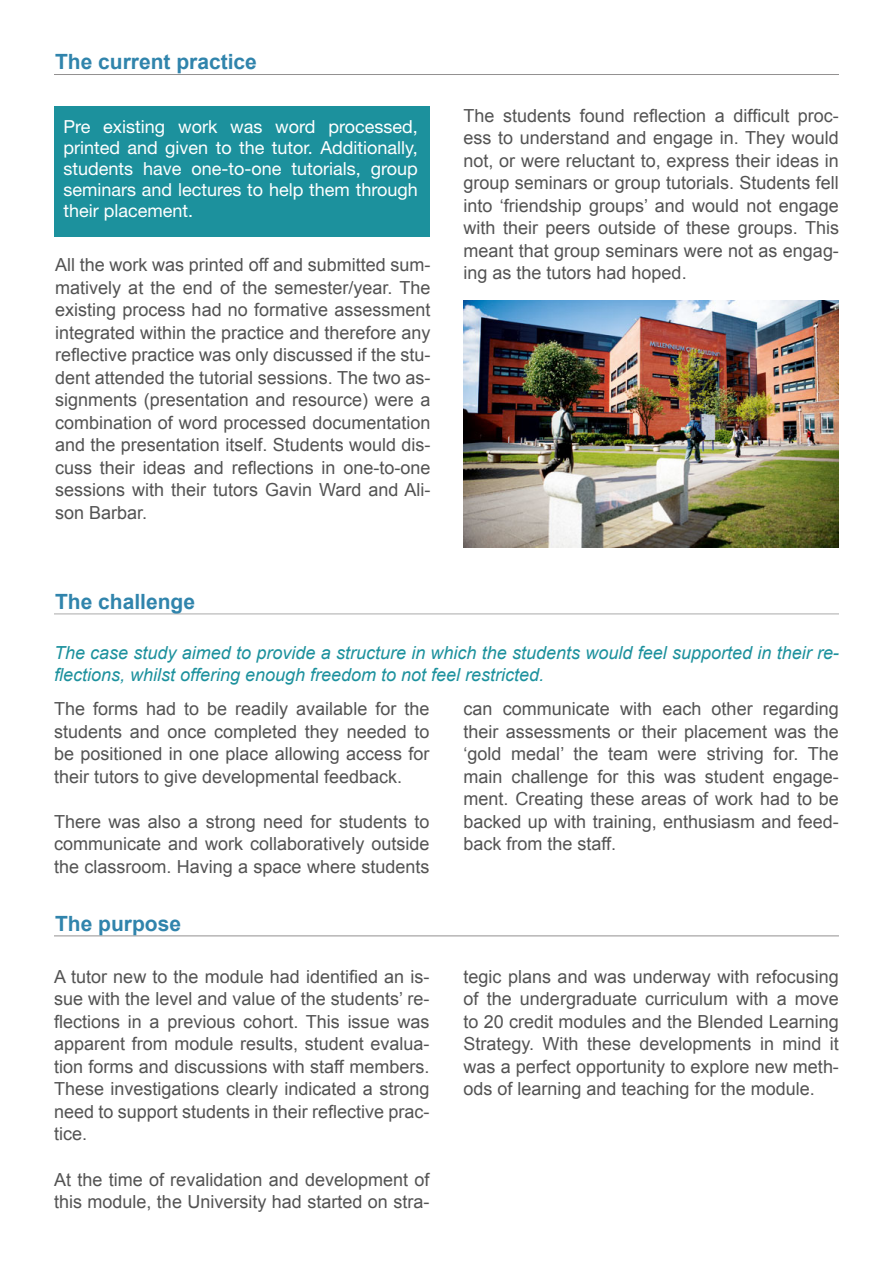
<style>
.page{position:relative;width:893px;height:1263px;background:#fff}
.page>*{position:absolute;margin:0;border:0;box-sizing:border-box;transform-origin:0 0}
.t1{font:700 21px "Arial";color:#3084ac}
.t2{font:18px/22.5px "Arial";color:#535353;text-align:justify}
.t3{font:18px/21px "Helvetica Neue LT Pro";color:#fff;text-align:justify}
.t4{font:italic 18px/21.6px "Arial";color:#1c919d}
</style>
<div class="page">
<hr style="left:54px;top:74px;width:785px;height:1px;background:#231f20">
<img style="left:463px;top:301px;width:376px;height:247px">
<hr style="left:54px;top:613px;width:785px;height:1px;background:#535353">
<div style="left:54px;top:106px;width:375px;height:131px;background:#1c919d"></div>
<hr style="left:54px;top:935px;width:785px;height:1px;background:#231f20">
<p class="t1" style="left:55px;top:48px;width:203px">The current practice</p>
<p class="t3" style="left:63px;top:116px;width:356px">Pre existing work was word processed, printed and given to the tutor. Additionally, students have one-to-one tutorials, group seminars and lectures to help them through their placement.</p>
<p class="t2" style="left:55px;top:254px;width:377px">All the work was printed off and submitted sum&shy;matively at the end of the semester/year. The existing process had no formative assessment integrated within the practice and therefore any reflective practice was only discussed if the stu&shy;dent attended the tutorial sessions. The two as&shy;signments (presentation and resource) were a combination of word processed documentation and the presentation itself. Students would dis&shy;cuss their ideas and reflections in one-to-one sessions with their tutors Gavin Ward and Ali&shy;son Barbar.</p>
<p class="t2" style="left:463px;top:104px;width:377px">The students found reflection a difficult proc&shy;ess to understand and engage in. They would not, or were reluctant to, express their ideas in group seminars or group tutorials. Students fell into ‘friendship groups’ and would not engage with their peers outside of these groups. This meant that group seminars were not as engag&shy;ing as the tutors had hoped.</p>
<p class="t1" style="left:55px;top:587px;width:142px">The challenge</p>
<p class="t4" style="left:54px;top:642px;width:786px">The case study aimed to provide a structure in which the students would feel supported in their re&shy;flections, whilst offering enough freedom to not feel restricted.</p>
<p class="t2" style="left:463px;top:698px;width:377px">can communicate with each other regarding their assessments or their placement was the ‘gold medal’ the team were striving for. The main challenge for this was student engage&shy;ment. Creating these areas of work had to be backed up with training, enthusiasm and feed&shy;back from the staff.</p>
<p class="t2" style="left:54px;top:698px;width:377px">The forms had to be readily available for the students and once completed they needed to be positioned in one place allowing access for their tutors to give developmental feedback.</p>
<p class="t2" style="left:54px;top:810px;width:377px">There was also a strong need for students to communicate and work collaboratively outside the classroom. Having a space where students</p>
<p class="t1" style="left:55px;top:909px;width:128px">The purpose</p>
<p class="t2" style="left:54px;top:965px;width:377px">A tutor new to the module had identified an is&shy;sue with the level and value of the students’ re&shy;flections in a previous cohort. This issue was apparent from module results, student evalua&shy;tion forms and discussions with staff members.<br>These investigations clearly indicated a strong need to support students in their reflective prac&shy;tice.</p>
<p class="t2" style="left:54px;top:1168px;width:377px">At the time of revalidation and development of this module, the University had started on stra-</p>
<p class="t2" style="left:463px;top:965px;width:377px">tegic plans and was underway with refocusing of the undergraduate curriculum with a move to 20 credit modules and the Blended Learning Strategy. With these developments in mind it was a perfect opportunity to explore new meth&shy;ods of learning and teaching for the module.</p>
</div>
